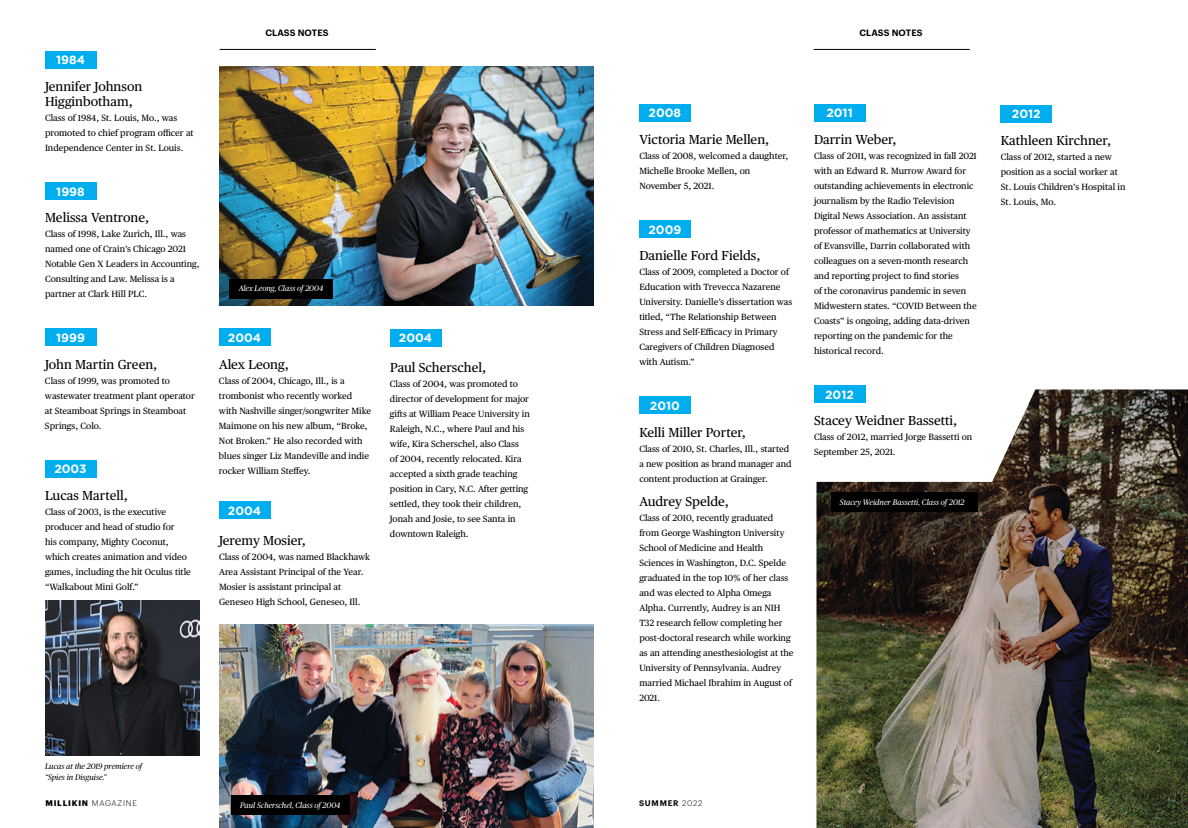
<style>
.page{position:relative;width:1188px;height:828px;background:#fff}
.page>*{position:absolute;margin:0;border:0;box-sizing:border-box;transform-origin:0 0}
.t1{font:13px/15px "Publico Text";color:#000}
.t2{font:700 12px "Gotham";color:#fff}
.t3{font:9px/15px "Publico Text";color:#000}
.t4{font:600 9px "Graphik";letter-spacing:.015em;color:#000}
.t5{font:italic 8px "Publico Headline";color:#fff}
.t6{font:italic 8px/11px "Publico Headline";color:#000}
.t7{font:700 8px "Graphik";letter-spacing:.1em;color:#000}
.t8{font:600 8px "Graphik";letter-spacing:.1em;color:#000}
.s1{font-weight:300}
</style>
<div class="page">
<img style="left:816px;top:389px;width:372px;height:439px">
<img style="left:219px;top:67px;width:375px;height:239px">
<hr style="left:220px;top:49px;width:156px;height:1px;background:#000">
<div style="left:45px;top:51px;width:51px;height:17px;background:#00aeef"></div>
<div style="left:45px;top:182px;width:51px;height:18px;background:#00aeef"></div>
<div style="left:45px;top:329px;width:51px;height:17px;background:#00aeef"></div>
<div style="left:45px;top:460px;width:51px;height:17px;background:#00aeef"></div>
<img style="left:45px;top:601px;width:155px;height:154px">
<div style="left:390px;top:329px;width:51px;height:17px;background:#00aeef"></div>
<div style="left:219px;top:329px;width:51px;height:17px;background:#00aeef"></div>
<div style="left:219px;top:502px;width:51px;height:17px;background:#00aeef"></div>
<div style="left:639px;top:104px;width:51px;height:18px;background:#00aeef"></div>
<div style="left:639px;top:221px;width:51px;height:17px;background:#00aeef"></div>
<div style="left:639px;top:397px;width:51px;height:17px;background:#00aeef"></div>
<div style="left:814px;top:104px;width:51px;height:18px;background:#00aeef"></div>
<div style="left:814px;top:386px;width:51px;height:17px;background:#00aeef"></div>
<div style="left:1001px;top:105px;width:51px;height:17px;background:#00aeef"></div>
<hr style="left:814px;top:49px;width:156px;height:1px;background:#000">
<img style="left:220px;top:625px;width:374px;height:203px">
<div style="left:230px;top:279px;width:103px;height:19px;background:#000"></div>
<div style="left:231px;top:795px;width:118px;height:20px;background:#000"></div>
<div style="left:831px;top:492px;width:146px;height:20px;background:#000"></div>
<h2 class="t2" style="left:56px;top:53px;width:30px">1984</h2>
<h1 class="t1" style="left:45px;top:78px;width:99px">Jennifer Johnson<br>Higginbotham,</h1>
<p class="t3" style="left:45px;top:110px;width:150px">Class of 1984, St. Louis, Mo., was promoted to chief program officer at<br>Independence Center in St. Louis.</p>
<h2 class="t2" style="left:56px;top:184px;width:30px">1998</h2>
<h1 class="t1" style="left:45px;top:210px;width:106px">Melissa Ventrone,</h1>
<p class="t3" style="left:45px;top:226px;width:156px">Class of 1998, Lake Zurich, Ill., was named one of Crain’s Chicago 2021<br>Notable Gen X Leaders in Accounting,<br>Consulting and Law. Melissa is a partner at Clark Hill PLC.</p>
<h2 class="t2" style="left:56px;top:331px;width:30px">1999</h2>
<h1 class="t1" style="left:45px;top:356px;width:114px">John Martin Green,</h1>
<p class="t3" style="left:45px;top:372px;width:151px">Class of 1999, was promoted to wastewater treatment plant operator at Steamboat Springs in Steamboat<br>Springs, Colo.</p>
<h2 class="t2" style="left:54px;top:462px;width:34px">2003</h2>
<h1 class="t1" style="left:45px;top:487px;width:84px">Lucas Martell,</h1>
<p class="t3" style="left:45px;top:504px;width:147px">Class of 2003, is the executive producer and head of studio for<br>his company, Mighty Coconut, which creates animation and video games, including the hit Oculus title “Walkabout Mini Golf.”</p>
<p class="t4" style="left:265px;top:26px;width:65px">CLASS NOTES</p>
<p class="t5" style="left:239px;top:283px;width:86px">Alex Leong, Class of 2004</p>
<h2 class="t2" style="left:228px;top:330px;width:35px">2004</h2>
<h1 class="t1" style="left:219px;top:356px;width:71px">Alex Leong,</h1>
<p class="t3" style="left:219px;top:372px;width:154px">Class of 2004, Chicago, Ill., is a trombonist who recently worked with Nashville singer/songwriter Mike Maimone on his new album, “Broke, Not Broken.” He also recorded with blues singer Liz Mandeville and indie rocker William Steffey.</p>
<h2 class="t2" style="left:228px;top:503px;width:35px">2004</h2>
<h1 class="t1" style="left:219px;top:532px;width:88px">Jeremy Mosier,</h1>
<p class="t3" style="left:219px;top:549px;width:153px">Class of 2004, was named Blackhawk Area Assistant Principal of the Year.<br>Mosier is assistant principal at Geneseo High School, Geneseo, Ill.</p>
<h2 class="t2" style="left:399px;top:331px;width:35px">2004</h2>
<h1 class="t1" style="left:390px;top:359px;width:98px">Paul Scherschel,</h1>
<p class="t3" style="left:390px;top:376px;width:141px">Class of 2004, was promoted to director of development for major gifts at William Peace University in<br>Raleigh, N.C., where Paul and his wife, Kira Scherschel, also Class<br>of 2004, recently relocated. Kira accepted a sixth grade teaching position in Cary, N.C. After getting settled, they took their children,<br>Jonah and Josie, to see Santa in downtown Raleigh.</p>
<p class="t4" style="left:859px;top:26px;width:65px">CLASS NOTES</p>
<h2 class="t2" style="left:649px;top:106px;width:34px">2008</h2>
<h1 class="t1" style="left:639px;top:131px;width:131px">Victoria Marie Mellen,</h1>
<p class="t3" style="left:639px;top:148px;width:150px">Class of 2008, welcomed a daughter,<br>Michelle Brooke Mellen, on<br>November 5, 2021.</p>
<h2 class="t2" style="left:648px;top:222px;width:34px">2009</h2>
<h1 class="t1" style="left:639px;top:248px;width:123px">Danielle Ford Fields,</h1>
<p class="t3" style="left:639px;top:264px;width:155px">Class of 2009, completed a Doctor of Education with Trevecca Nazarene University. Danielle’s dissertation was titled, “The Relationship Between Stress and Self-Efficacy in Primary Caregivers of Children Diagnosed with Autism.”</p>
<h2 class="t2" style="left:650px;top:399px;width:32px">2010</h2>
<h1 class="t1" style="left:639px;top:424px;width:108px">Kelli Miller Porter,</h1>
<p class="t3" style="left:639px;top:441px;width:154px">Class of 2010, St. Charles, Ill., started a new position as brand manager and content production at Grainger.</p>
<h1 class="t1" style="left:639px;top:493px;width:91px">Audrey Spelde,</h1>
<p class="t3" style="left:639px;top:510px;width:156px">Class of 2010, recently graduated from George Washington University<br>School of Medicine and Health<br>Sciences in Washington, D.C. Spelde graduated in the top 10% of her class and was elected to Alpha Omega<br>Alpha. Currently, Audrey is an NIH<br>T32 research fellow completing her post-doctoral research while working as an attending anesthesiologist at the<br>University of Pennsylvania. Audrey married Michael Ibrahim in August of<br>2021.</p>
<h2 class="t2" style="left:826px;top:106px;width:28px">2011</h2>
<h1 class="t1" style="left:814px;top:131px;width:84px">Darrin Weber,</h1>
<p class="t3" style="left:814px;top:148px;width:164px">Class of 2011, was recognized in fall 2021 with an Edward R. Murrow Award for outstanding achievements in electronic journalism by the Radio Television Digital News Association. An assistant professor of mathematics at University of Evansville, Darrin collaborated with colleagues on a seven-month research and reporting project to find stories<br>of the coronavirus pandemic in seven Midwestern states. “COVID Between the Coasts” is ongoing, adding data-driven reporting on the pandemic for the historical record.</p>
<h2 class="t2" style="left:825px;top:387px;width:30px">2012</h2>
<h1 class="t1" style="left:814px;top:413px;width:145px">Stacey Weidner Bassetti,</h1>
<p class="t3" style="left:814px;top:429px;width:160px">Class of 2012, married Jorge Bassetti on<br>September 25, 2021.</p>
<p class="t5" style="left:840px;top:497px;width:126px">Stacey Weidner Bassetti, Class of 2012</p>
<h2 class="t2" style="left:1012px;top:107px;width:30px">2012</h2>
<h1 class="t1" style="left:1001px;top:132px;width:112px">Kathleen Kirchner,</h1>
<p class="t3" style="left:1001px;top:149px;width:126px">Class of 2012, started a new position as a social worker at<br>St. Louis Children’s Hospital in<br>St. Louis, Mo.</p>
<p class="t6" style="left:45px;top:760px;width:99px">Lucas at the 2019 premiere of “Spies in Disguise.”</p>
<p class="t7" style="left:45px;top:797px;width:93px">MILLIKIN <span class="s1">MAGAZINE</span></p>
<p class="t8" style="left:639px;top:797px;width:65px">SUMMER <span class="s1">2022</span></p>
<p class="t5" style="left:240px;top:799px;width:102px">Paul Scherschel, Class of 2004</p>
</div>
